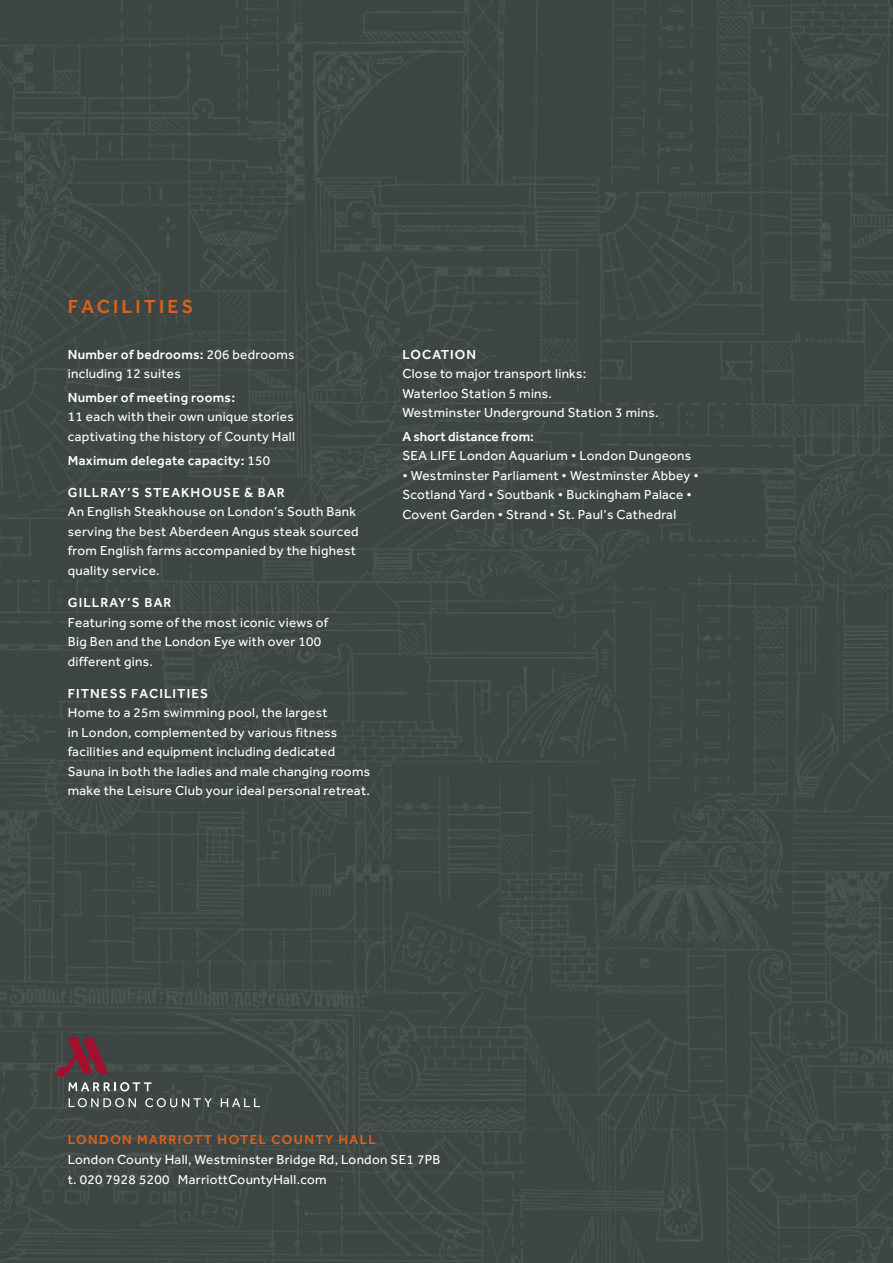
<style>
.page{position:relative;width:893px;height:1263px;background:#fff}
.page>*{position:absolute;margin:0;border:0;box-sizing:border-box;transform-origin:0 0}
.t1{font:500 19.5px "Effra";letter-spacing:.165em;color:#df6118}
.t2{font:13.5px/19.5px "Effra";letter-spacing:.025em;color:#fff}
.t3{font:500 13.5px "Effra";letter-spacing:.08em;color:#fff}
.t4{font:500 13.5px "Effra";letter-spacing:.025em;color:#fff}
.t5{font:500 13.5px "Effra";letter-spacing:.105em;color:#df6118}
.t6{font:500 13.5px "Effra";color:#fff}
.s1{font-weight:500}
.s2{font-weight:400}
</style>
<div class="page">
<img style="left:0;top:0;width:893px;height:1263px">
<svg style="left:56px;top:1035px;width:95px;height:56px;background:#584649"></svg>
<svg style="left:69px;top:1098px;width:67px;height:9px"></svg>
<svg style="left:145px;top:1098px;width:67px;height:9px"></svg>
<svg style="left:221px;top:1098px;width:39px;height:9px"></svg>
<h1 class="t1" style="left:68px;top:295px;width:127px">FACILITIES</h1>
<p class="t2" style="left:68px;top:344px;width:228px"><span class="s1">Number of bedrooms:</span> 206 bedrooms including 12 suites</p>
<p class="t4" style="left:68px;top:389px;width:169px">Number of meeting rooms:</p>
<p class="t2" style="left:68px;top:407px;width:229px">11 each with their own unique stories captivating the history of County Hall</p>
<p class="t4" style="left:68px;top:452px;width:204px">Maximum delegate capacity: <span class="s2">150</span></p>
<p class="t3" style="left:68px;top:484px;width:218px">GILLRAY’S STEAKHOUSE &amp; BAR</p>
<p class="t2" style="left:68px;top:502px;width:292px">An English Steakhouse on London’s South Bank serving the best Aberdeen Angus steak sourced from English farms accompanied by the highest quality service.</p>
<p class="t3" style="left:68px;top:594px;width:105px">GILLRAY’S BAR</p>
<p class="t2" style="left:68px;top:612px;width:262px">Featuring some of the most iconic views of<br>Big Ben and the London Eye with over 100 different gins.</p>
<p class="t3" style="left:68px;top:685px;width:142px">FITNESS FACILITIES</p>
<p class="t2" style="left:68px;top:703px;width:304px">Home to a 25m swimming pool, the largest<br>in London, complemented by various fitness facilities and equipment including dedicated Sauna in both the ladies and male changing rooms make the Leisure Club your ideal personal retreat.</p>
<p class="t3" style="left:402px;top:346px;width:75px">LOCATION</p>
<p class="t2" style="left:402px;top:364px;width:258px">Close to major transport links:<br>Waterloo Station 5 mins.<br>Westminster Underground Station 3 mins.</p>
<p class="t6" style="left:402px;top:428px;width:133px">A short distance from:</p>
<p class="t2" style="left:402px;top:446px;width:290px">SEA LIFE London Aquarium • London Dungeons</p>
<p class="t2" style="left:402px;top:465px;width:298px">• Westminster Parliament • Westminster Abbey •<br>Scotland Yard • Soutbank • Buckingham Palace •<br>Covent Garden • Strand • St. Paul’s Cathedral</p>
<p class="t5" style="left:68px;top:1131px;width:310px">LONDON MARRIOTT HOTEL COUNTY HALL</p>
<p class="t2" style="left:68px;top:1149px;width:374px;line-height:20.4px">London County Hall, Westminster Bridge Rd, London SE1 7PB t. 020 7928 5200 MarriottCountyHall.com</p>
</div>
